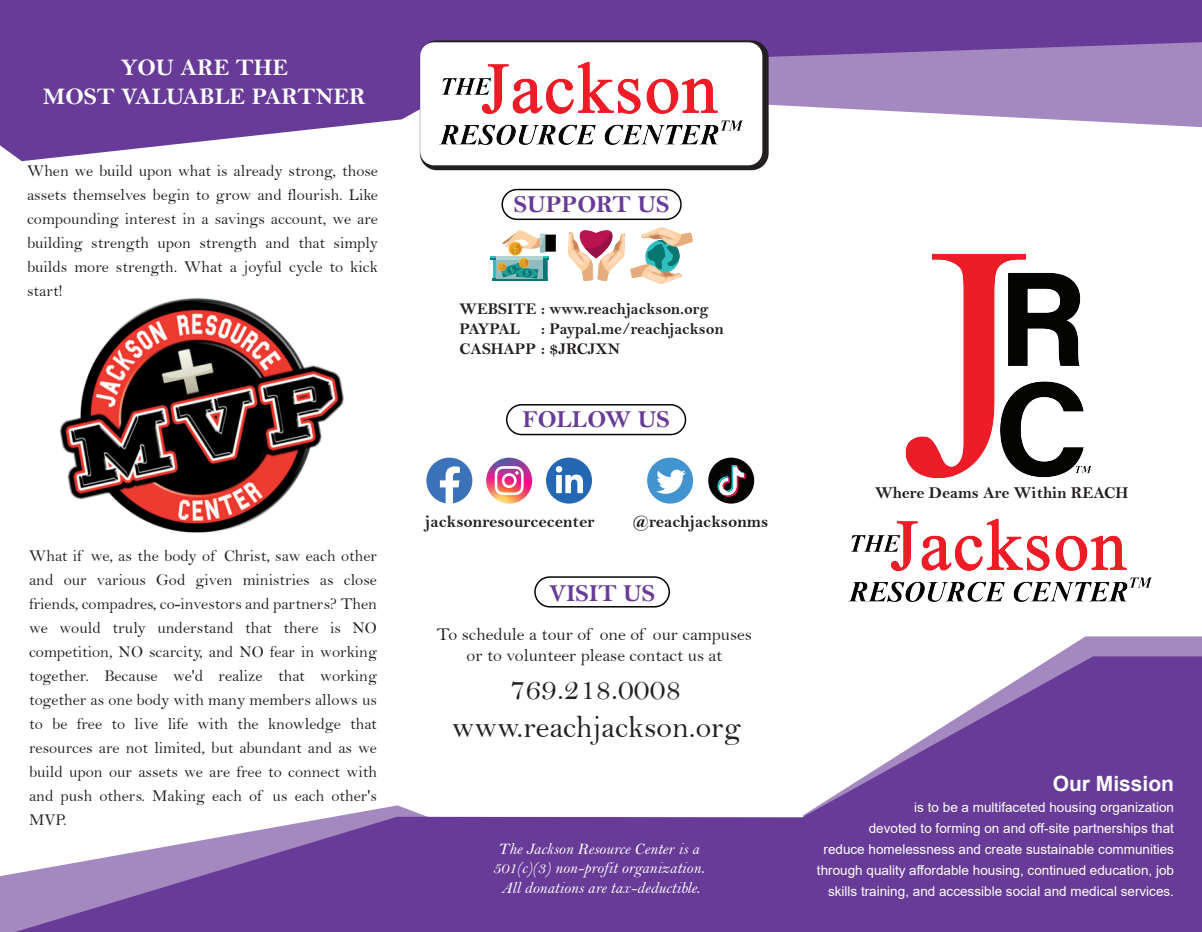
<style>
.page{position:relative;width:1202px;height:932px;background:#fff}
.page>*{position:absolute;margin:0;border:0;box-sizing:border-box;transform-origin:0 0}
.t1{font:31.5px "Bell";color:#231f20}
.t2{font:24.45px "Bell MT Bold";color:#673b97}
.t3{font:23.85px/28.7px "Bell MT Bold";color:#fff;text-align:center}
.t4{font:700 21px "Arial";color:#fff}
.t5{font:18px/21.6px "Bell";color:#231f20;text-align:center}
.t6{font:17.25px "Bell MT Bold";color:#231f20}
.t7{font:16.65px "Bell MT Bold";color:#231f20}
.t8{font:16.5px/24px "Bell";color:#231f20;text-align:justify}
.t9{font:16.35px/19.6px "Bell MT Italic";color:#fff;text-align:center}
.t10{font:16.35px "Bell MT Bold";color:#231f20}
.t11{font:13.5px/21px "Arial";color:#fff;text-align:right}
</style>
<div class="page">
<img style="left:905px;top:253px;width:187px;height:226px">
<svg style="left:0;top:873px;width:15px;height:59px"></svg>
<svg style="left:15px;top:805px;width:1187px;height:127px;background:#7f5aa7"></svg>
<svg style="left:0;top:0;width:1202px;height:161px;fill:#673b97"></svg>
<img style="left:60px;top:298px;width:284px;height:235px">
<svg style="left:420px;top:40px;width:348px;height:130px;background:#302b30"></svg>
<div style="left:420px;top:42px;width:342px;height:123px;background:#fff;border-radius:14px"></div>
<img style="left:439px;top:61px;width:305px;height:84px">
<div style="left:542px;top:234px;width:14px;height:18px;background:#020100"></div>
<div style="left:493px;top:258px;width:54px;height:21px;background:#30bec0"></div>
<hr style="left:490px;top:256px;width:59px;height:4px;background:#0a7670">
<hr style="left:490px;top:256px;width:59px;height:2px;background:#30bec0">
<hr style="left:492px;top:279px;width:56px;height:2px;background:#0a7670">
<hr style="left:496px;top:256px;width:47px;height:4px;background:#b1d4d3">
<svg style="left:496px;top:260px;width:47px;height:19px"></svg>
<div style="left:498px;top:263px;width:7px;height:7px;background:#f1a424;border-radius:50%"></div>
<svg style="left:499px;top:230px;width:48px;height:49px"></svg>
<svg style="left:568px;top:227px;width:125px;height:57px"></svg>
<div style="left:501px;top:189px;width:180px;height:31px;border:2px solid #040503;border-radius:15px"></div>
<div style="left:506px;top:404px;width:180px;height:31px;border:2px solid #040503;border-radius:15px"></div>
<div style="left:534px;top:576px;width:136px;height:31px;border:2px solid #040503;border-radius:15px"></div>
<div style="left:647px;top:457px;width:46px;height:46px;background:#4194d0;border-radius:50%"></div>
<svg style="left:656px;top:469px;width:30px;height:25px"></svg>
<div style="left:708px;top:457px;width:46px;height:46px;background:#050504;border-radius:50%"></div>
<svg style="left:717px;top:465px;width:28px;height:32px"></svg>
<img style="left:486px;top:457px;width:46px;height:46px;border-radius:23px">
<svg style="left:495px;top:466px;width:28px;height:29px"></svg>
<div style="left:546px;top:457px;width:46px;height:46px;background:#2468b3;border-radius:50%"></div>
<svg style="left:556px;top:466px;width:27px;height:27px"></svg>
<svg style="left:426px;top:457px;width:46px;height:46px"></svg>
<svg style="left:802px;top:636px;width:400px;height:180px;fill:#673b97"></svg>
<img style="left:848px;top:518px;width:305px;height:84px">
<h3 class="t3" style="left:43px;top:53px;width:324px">YOU ARE THE<br>MOST VALUABLE PARTNER</h3>
<p class="t8" style="left:27px;top:158px;width:352px">When we build upon what is already strong, those assets themselves begin to grow and flourish. Like compounding interest in a savings account, we are building strength upon strength and that simply builds more strength. What a joyful cycle to kick start!</p>
<p class="t8" style="left:29px;top:543px;width:349px">What if we, as the body of Christ, saw each other and our various God given ministries as close friends, compadres, co-investors and partners? Then we would truly understand that there is NO competition, NO scarcity, and NO fear in working together. Because we'd realize that working together as one body with many members allows us to be free to live life with the knowledge that resources are not limited, but abundant and as we build upon our assets we are free to connect with and push others. Making each of us each other's MVP.</p>
<h2 class="t2" style="left:514px;top:190px;width:157px">SUPPORT US</h2>
<p class="t10" style="left:459px;top:299px;width:250px">WEBSITE : www.reachjackson.org</p>
<p class="t10" style="left:541px;top:319px;width:184px">: Paypal.me/reachjackson</p>
<p class="t10" style="left:459px;top:339px;width:162px">CASHAPP : $JRCJXN</p>
<p class="t10" style="left:459px;top:319px;width:62px">PAYPAL</p>
<h2 class="t2" style="left:522px;top:405px;width:148px">FOLLOW US</h2>
<p class="t6" style="left:425px;top:511px;width:171px">jacksonresourcecenter</p>
<p class="t6" style="left:633px;top:511px;width:137px">@reachjacksonms</p>
<h2 class="t2" style="left:549px;top:578px;width:108px">VISIT US</h2>
<p class="t5" style="left:437px;top:623px;width:317px">To schedule a tour of one of our campuses or to volunteer please contact us at</p>
<h1 class="t1" style="left:509px;top:670px;width:173px">769.218.0008</h1>
<h1 class="t1" style="left:452px;top:708px;width:290px">www.reachjackson.org</h1>
<p class="t9" style="left:493px;top:838px;width:213px">The Jackson Resource Center is a<br>501(c)(3) non-profit organization.<br>All donations are tax-deductible.</p>
<p class="t7" style="left:875px;top:483px;width:255px">Where Deams Are Within REACH</p>
<p class="t4" style="left:1052px;top:769px;width:123px">Our Mission</p>
<p class="t11" style="left:817px;top:796px;width:358px">is to be a multifaceted housing organization<br>devoted to forming on and off-site partnerships that<br>reduce homelessness and create sustainable communities through quality affordable housing, continued education, job skills training, and accessible social and medical services.</p>
</div>
